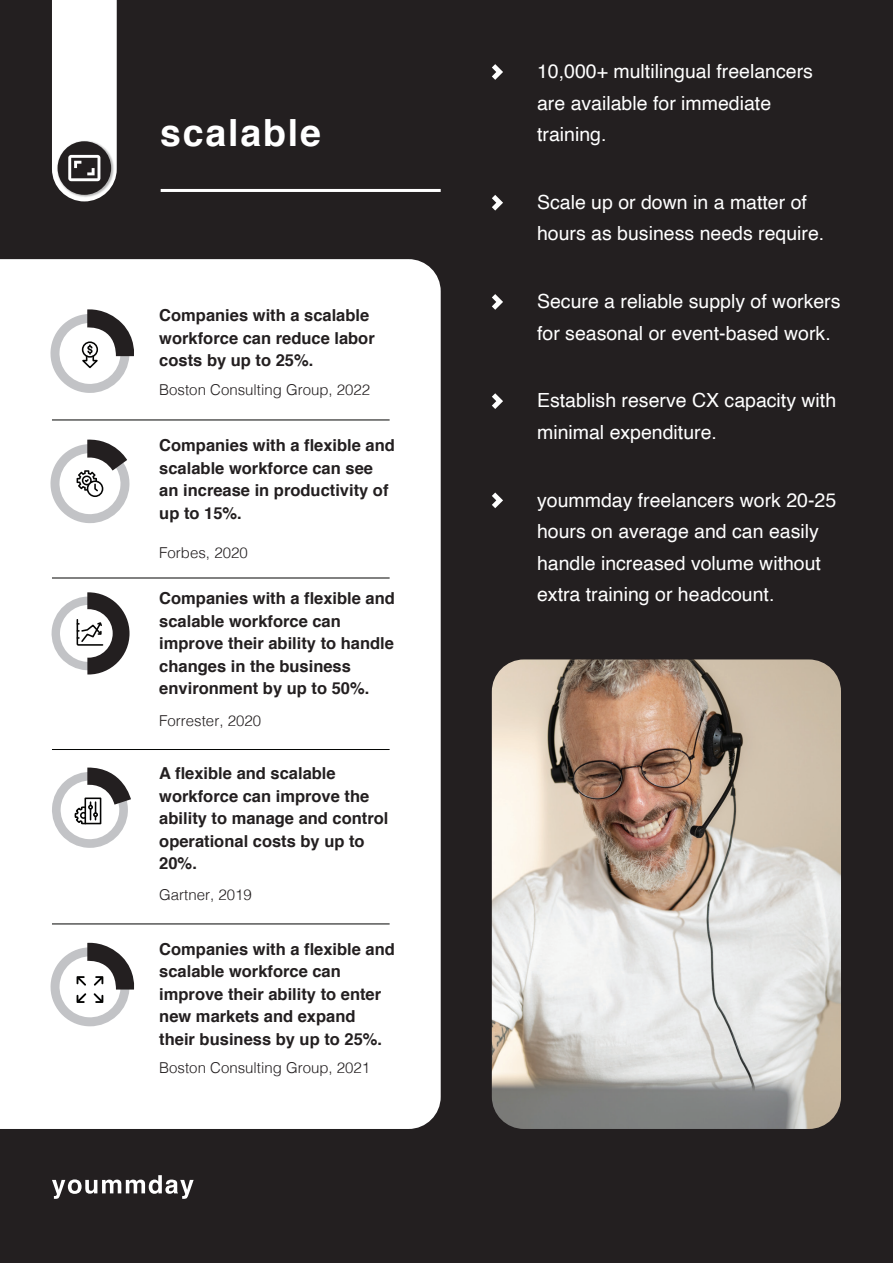
<style>
.page{position:relative;width:893px;height:1263px;background:#231f20}
.page>*{position:absolute;margin:0;border:0;box-sizing:border-box;transform-origin:0 0}
.t1{font:700 37.5px "Helvetica";letter-spacing:.05em;color:#fff}
.t2{font:19.5px/31.5px "Helvetica";color:#fff}
.t3{font:700 16.5px/22.5px "Helvetica";color:#231f20}
.t4{font:300 15px "Helvetica";color:#231f20}
</style>
<div class="page">
<div style="left:0;top:259px;width:441px;height:870px;background:#fff"></div>
<svg style="left:52px;top:1175px;width:142px;height:24px"></svg>
<hr style="left:161px;top:189px;width:280px;height:3px;background:#fff">
<img style="left:492px;top:659px;width:349px;height:470px">
<svg style="left:492px;top:195px;width:11px;height:16px"></svg>
<svg style="left:492px;top:294px;width:11px;height:16px"></svg>
<svg style="left:492px;top:393px;width:11px;height:16px"></svg>
<svg style="left:492px;top:492px;width:11px;height:16px"></svg>
<svg style="left:492px;top:64px;width:11px;height:16px"></svg>
<svg style="left:52px;top:0;width:65px;height:201px"></svg>
<hr style="left:52px;top:420px;width:338px;height:1px;background:#040503">
<hr style="left:52px;top:578px;width:338px;height:1px;background:#040503">
<hr style="left:52px;top:749px;width:338px;height:1px;background:#040503">
<hr style="left:52px;top:924px;width:338px;height:1px;background:#040503">
<svg style="left:50px;top:439px;width:81px;height:84px;background:#d1d1d2"></svg>
<svg style="left:51px;top:767px;width:80px;height:81px;background:#cbcacb"></svg>
<svg style="left:51px;top:592px;width:79px;height:82px"></svg>
<svg style="left:50px;top:307px;width:86px;height:86px;background:#cdcdcd"></svg>
<svg style="left:50px;top:941px;width:86px;height:85px;background:#cccbcc"></svg>
<h1 class="t1" style="left:160px;top:103px;width:162px">scalable</h1>
<p class="t3" style="left:159px;top:304px;width:217px">Companies with a scalable workforce can reduce labor costs by up to 25%.</p>
<p class="t4" style="left:159px;top:377px;width:212px">Boston Consulting Group, 2022</p>
<p class="t3" style="left:159px;top:435px;width:237px">Companies with a flexible and scalable workforce can see an increase in productivity of up to 15%.</p>
<p class="t4" style="left:159px;top:540px;width:90px">Forbes, 2020</p>
<p class="t3" style="left:159px;top:587px;width:237px">Companies with a flexible and scalable workforce can improve their ability to handle changes in the business environment by up to 50%.</p>
<p class="t4" style="left:159px;top:708px;width:103px">Forrester, 2020</p>
<p class="t3" style="left:159px;top:762px;width:231px">A flexible and scalable workforce can improve the ability to manage and control operational costs by up to<br>20%.</p>
<p class="t4" style="left:159px;top:882px;width:94px">Gartner, 2019</p>
<p class="t3" style="left:159px;top:938px;width:237px">Companies with a flexible and scalable workforce can improve their ability to enter new markets and expand their business by up to 25%.</p>
<p class="t4" style="left:159px;top:1055px;width:212px">Boston Consulting Group, 2021</p>
<p class="t2" style="left:537px;top:56px;width:277px">10,000+ multilingual freelancers are available for immediate training.</p>
<p class="t2" style="left:537px;top:187px;width:289px">Scale up or down in a matter of hours as business needs require.</p>
<p class="t2" style="left:537px;top:286px;width:305px">Secure a reliable supply of workers for seasonal or event-based work.</p>
<p class="t2" style="left:537px;top:385px;width:301px">Establish reserve CX capacity with minimal expenditure.</p>
<p class="t2" style="left:537px;top:485px;width:301px">yoummday freelancers work 20-25 hours on average and can easily handle increased volume without extra training or headcount.</p>
</div>
